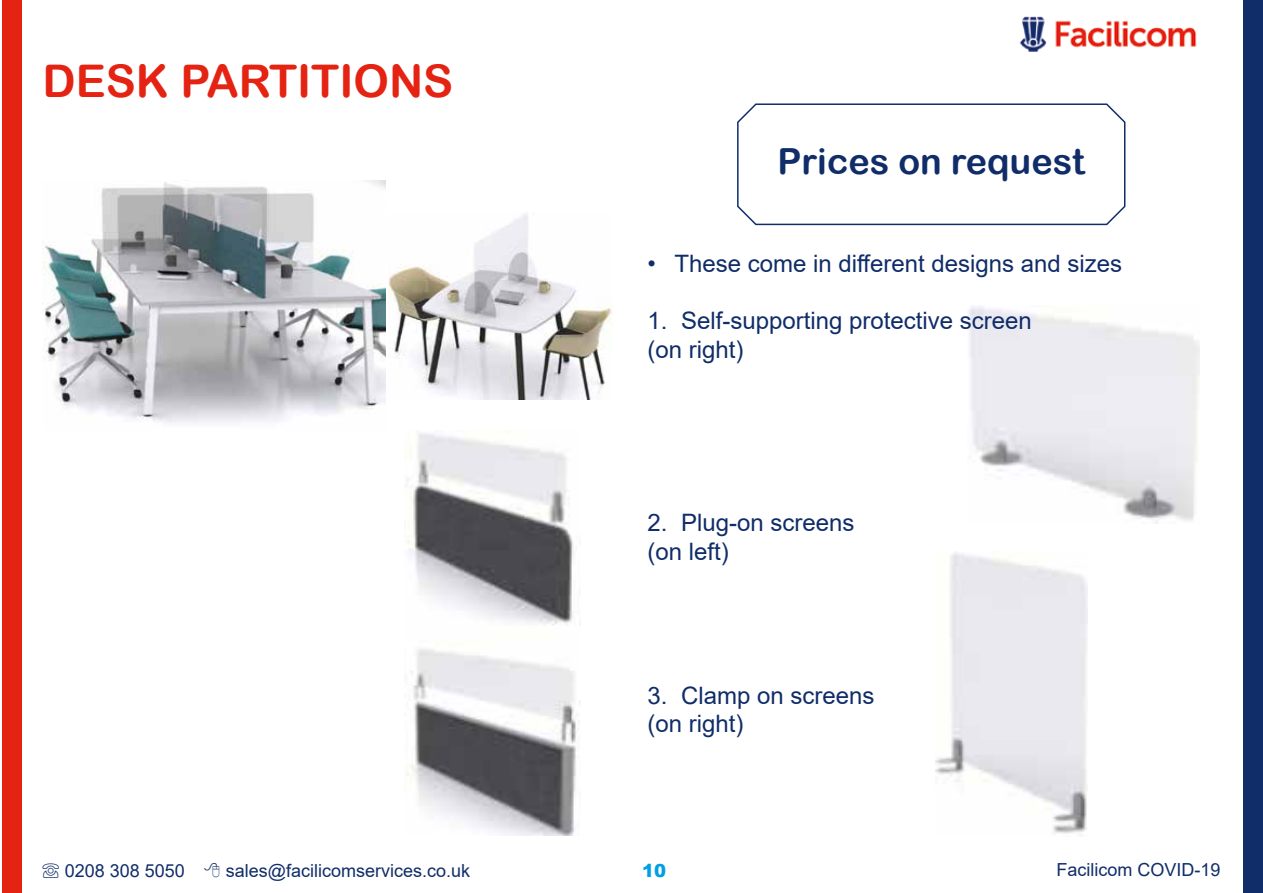
<style>
.page{position:relative;width:1263px;height:893px;background:#fff}
.page>*{position:absolute;margin:0;border:0;box-sizing:border-box;transform-origin:0 0}
.t1{font:45px "Arial Rounded MT Bold";color:#e42313}
.t2{font:36px "Arial Rounded MT Bold";color:#102d69}
.t3{font:24px/28.8px "Arial";color:#102d69}
.t4{font:18px "Arial";color:#102d69}
.t5{font:900 18px "Arial";color:#009fe3}
</style>
<div class="page">
<div style="left:1244px;top:0;width:19px;height:893px;background:#102d69"></div>
<div style="left:2px;top:0;width:19px;height:893px;background:#e42313"></div>
<img style="left:1019px;top:16px;width:178px;height:36px">
<img style="left:388px;top:213px;width:225px;height:186px">
<img style="left:43px;top:181px;width:343px;height:242px">
<svg style="left:737px;top:103px;width:389px;height:123px"></svg>
<img style="left:968px;top:306px;width:232px;height:217px">
<img style="left:404px;top:432px;width:173px;height:404px">
<img style="left:935px;top:552px;width:152px;height:282px">
<h1 class="t1" style="left:43px;top:54px;width:412px">DESK PARTITIONS</h1>
<h2 class="t2" style="left:777px;top:140px;width:309px">Prices on request</h2>
<p class="t3" style="left:647px;top:249px;width:476px">• These come in different designs and sizes</p>
<p class="t3" style="left:647px;top:306px;width:386px">1. Self-supporting protective screen (on right)</p>
<p class="t3" style="left:647px;top:508px;width:209px">2. Plug-on screens (on left)</p>
<p class="t3" style="left:647px;top:681px;width:229px">3. Clamp on screens (on right)</p>
<p class="t4" style="left:42px;top:858px;width:145px">☏ 0208 308 5050</p>
<p class="t4" style="left:226px;top:858px;width:246px">sales@facilicomservices.co.uk</p>
<p class="t5" style="left:642px;top:858px;width:26px">10</p>
<p class="t4" style="left:1056px;top:858px;width:166px">Facilicom COVID-19</p>
</div>
